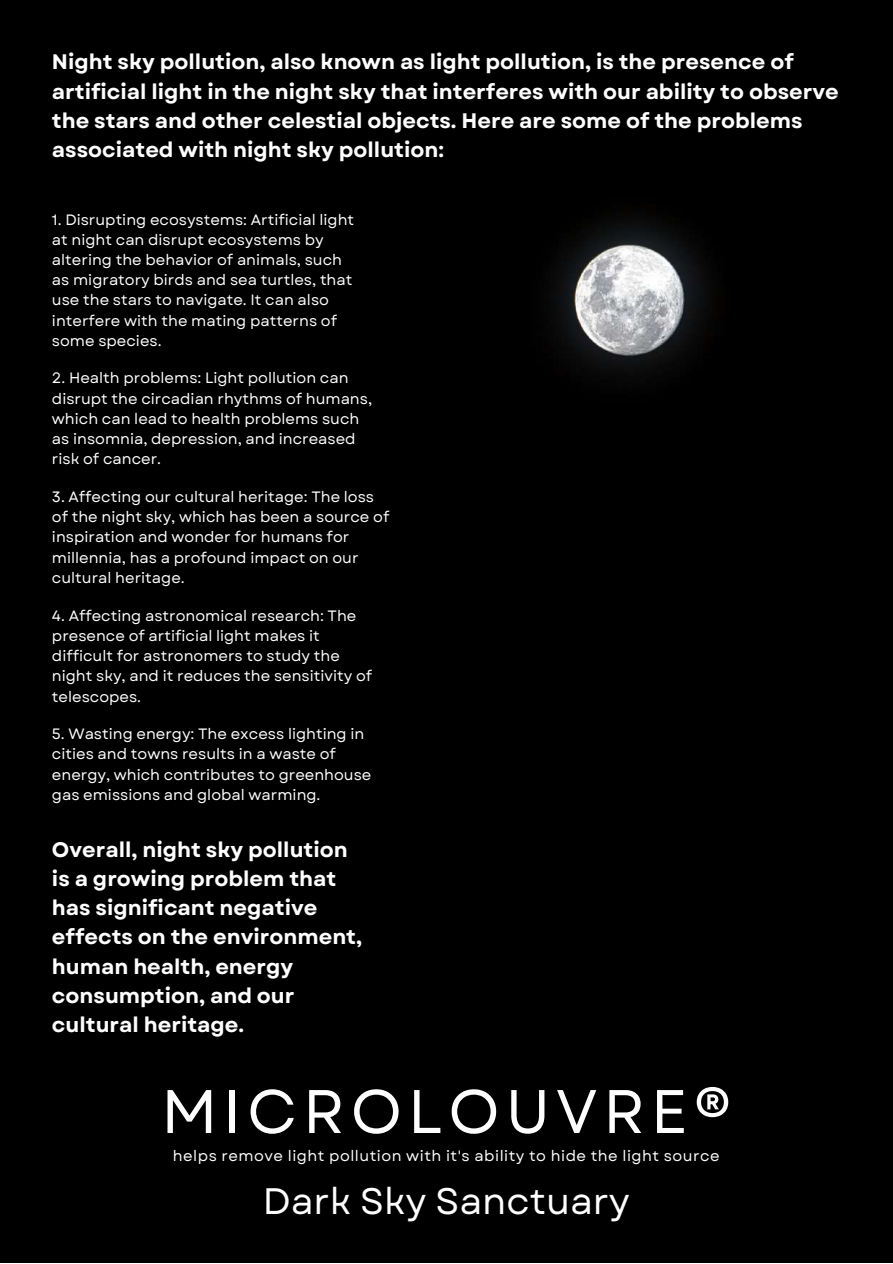
<style>
.page{position:relative;width:893px;height:1264px;background:#fff}
.page>*{position:absolute;margin:0;border:0;box-sizing:border-box;transform-origin:0 0}
.t1{font:61.35px "Garet";letter-spacing:.095em;color:#fefefe}
.t2{font:36.75px "Garet";color:#fefefe}
.t3{font:700 21px/29.2px "Garet";color:#fefefe}
.t4{font:15px/20.2px "Garet";color:#fefefe}
.t5{font:15px "Garet";letter-spacing:.035em;color:#fefefe}
</style>
<div class="page">
<div style="left:0;top:0;width:892px;height:1262px;background:#000"></div>
<img style="left:552px;top:220px;width:154px;height:154px">
<p class="t3" style="left:52px;top:48px;width:788px">Night sky pollution, also known as light pollution, is the presence of artificial light in the night sky that interferes with our ability to observe the stars and other celestial objects. Here are some of the problems associated with night sky pollution:</p>
<p class="t4" style="left:52px;top:209px;width:304px">1. Disrupting ecosystems: Artificial light at night can disrupt ecosystems by altering the behavior of animals, such as migratory birds and sea turtles, that use the stars to navigate. It can also interfere with the mating patterns of some species.</p>
<p class="t4" style="left:52px;top:368px;width:322px">2. Health problems: Light pollution can disrupt the circadian rhythms of humans, which can lead to health problems such as insomnia, depression, and increased risk of cancer.</p>
<p class="t4" style="left:52px;top:486px;width:339px">3. Affecting our cultural heritage: The loss of the night sky, which has been a source of inspiration and wonder for humans for millennia, has a profound impact on our cultural heritage.</p>
<p class="t4" style="left:52px;top:605px;width:322px">4. Affecting astronomical research: The presence of artificial light makes it difficult for astronomers to study the night sky, and it reduces the sensitivity of telescopes.</p>
<p class="t4" style="left:52px;top:724px;width:321px">5. Wasting energy: The excess lighting in cities and towns results in a waste of energy, which contributes to greenhouse gas emissions and global warming.</p>
<h3 class="t3" style="left:52px;top:834px;width:312px">Overall, night sky pollution is a growing problem that has significant negative effects on the environment, human health, energy consumption, and our cultural heritage.</h3>
<h1 class="t1" style="left:161px;top:1067px;width:571px">MICROLOUVRE®</h1>
<p class="t5" style="left:173px;top:1145px;width:548px">helps remove light pollution with it's ability to hide the light source</p>
<h2 class="t2" style="left:263px;top:1174px;width:368px">Dark Sky Sanctuary</h2>
</div>
